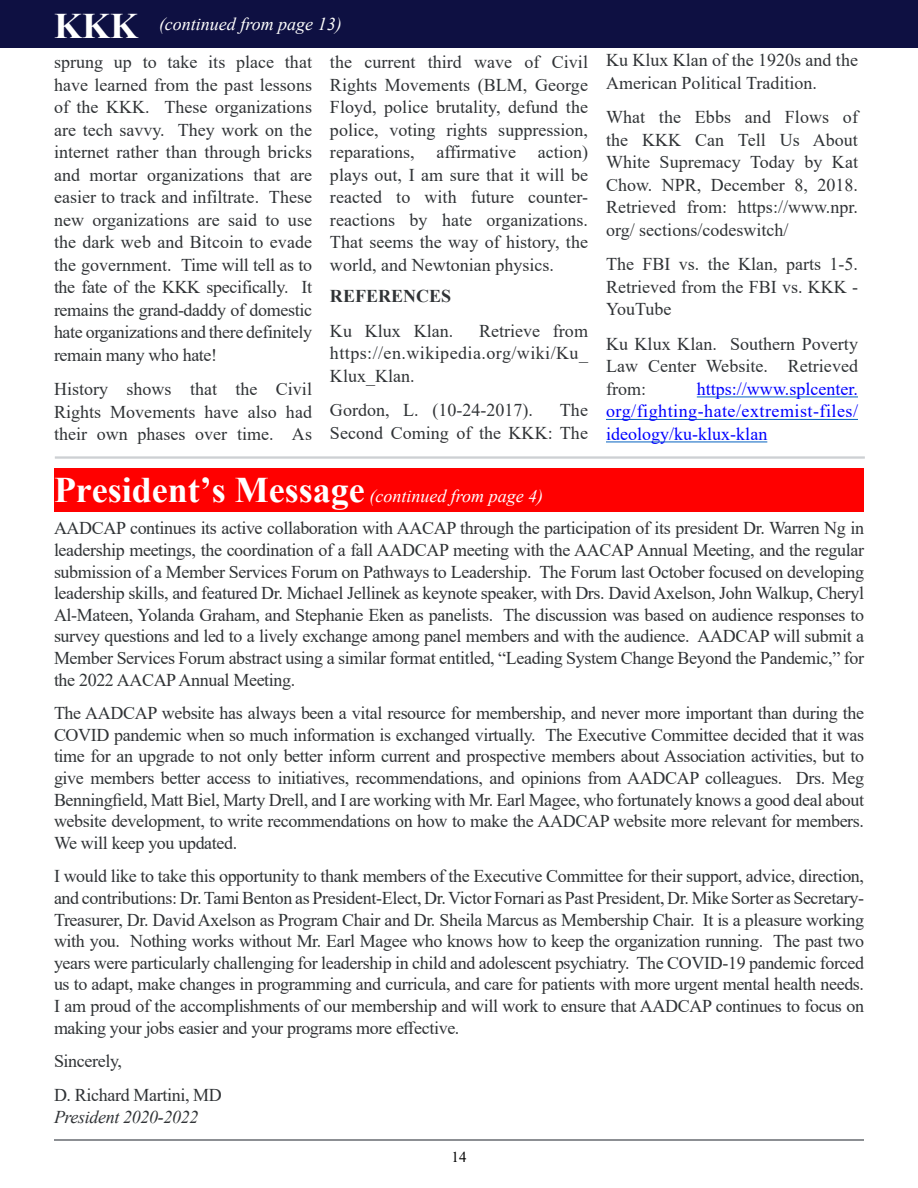
<style>
.page{position:relative;width:918px;height:1188px;background:#fff}
.page>*{position:absolute;margin:0;border:0;box-sizing:border-box;transform-origin:0 0}
.t1{font:18px/22.5px "Times New Roman";color:#303336;text-align:justify}
.t2{font:18px/22.5px "Times New Roman";letter-spacing:.025em;color:#00f;text-align:justify}
.t3{font:italic 18px "Times New Roman";color:#fff}
.t4{font:18px/33.6px "Times New Roman";letter-spacing:-.02em;color:#303336}
.t5{font:italic 18px "Times New Roman";color:#fffffe}
.t6{font:italic 18px "Times New Roman";letter-spacing:-.02em;color:#303336}
.t7{font:700 18px "Times New Roman";color:#303336}
.t8{font:15px "Times New Roman";color:#000}
.s1{font-weight:700;font-style:normal;font-size:36px;color:#fff}
.s2{font-weight:700;font-style:normal;font-size:36px}
</style>
<div class="page">
<hr style="left:54px;top:1139px;width:810px;height:1px;background:#8c8f93">
<hr style="left:54px;top:1140px;width:810px;height:1px;background:#8c8f93">
<div style="left:54px;top:468px;width:810px;height:44px;background:#f00"></div>
<div style="left:0;top:0;width:918px;height:48px;background:#0e1042"></div>
<hr style="left:697px;top:397px;width:161px;height:1px;background:#0563c1">
<hr style="left:606px;top:419px;width:252px;height:1px;background:#0563c1">
<hr style="left:606px;top:442px;width:161px;height:1px;background:#0563c1">
<hr style="left:55px;top:457px;width:810px;height:1px;background:#bec1c5">
<hr style="left:55px;top:458px;width:810px;height:1px;background:#bec1c5">
<p class="t5" style="left:54px;top:11px;width:289px"><span class="s1">KKK</span> (continued from page 13)</p>
<p class="t1" style="left:54px;top:51px;width:260px">sprung up to take its place that have learned from the past lessons of the KKK. These organizations are tech savvy. They work on the internet rather than through bricks and mortar organizations that are easier to track and infiltrate. These new organizations are said to use the dark web and Bitcoin to evade the government. Time will tell as to the fate of the KKK specifically. It remains the grand-daddy of domestic hate organizations and there definitely remain many who hate!</p>
<p class="t1" style="left:54px;top:378px;width:260px">History shows that the Civil Rights Movements have also had their own phases over time. As</p>
<p class="t1" style="left:330px;top:51px;width:260px">the current third wave of Civil Rights Movements (BLM, George Floyd, police brutality, defund the police, voting rights suppression, reparations, affirmative action) plays out, I am sure that it will be reacted to with future counter&shy;reactions by hate organizations.<br>That seems the way of history, the world, and Newtonian physics.</p>
<p class="t7" style="left:330px;top:283px;width:123px">REFERENCES</p>
<p class="t1" style="left:330px;top:319px;width:125px">Ku Klux Klan.</p>
<p class="t1" style="left:330px;top:319px;width:260px;text-indent:149px">Retrieve from https://en.wikipedia.org/wiki/Ku_ Klux_Klan.</p>
<p class="t1" style="left:330px;top:399px;width:205px">Gordon, L. (10-24-2017).</p>
<p class="t1" style="left:330px;top:399px;width:260px;text-align:right">The<br>Second Coming of the KKK: The</p>
<p class="t3" style="left:54px;top:484px;width:491px"><span class="s2">President’s Message</span> (continued from page 4)</p>
<p class="t1" style="left:606px;top:49px;width:254px">Ku Klux Klan of the 1920s and the<br>American Political Tradition.</p>
<p class="t1" style="left:606px;top:106px;width:254px">What the Ebbs and Flows of the KKK Can Tell Us About White Supremacy Today by Kat Chow. NPR, December 8, 2018.<br>Retrieved from: https://www.npr. org/ sections/codeswitch/</p>
<p class="t1" style="left:606px;top:253px;width:254px">The FBI vs. the Klan, parts 1-5.<br>Retrieved from the FBI vs. KKK - YouTube</p>
<p class="t1" style="left:606px;top:332px;width:254px">Ku Klux Klan. Southern Poverty Law Center Website. Retrieved from:</p>
<p class="t2" style="left:606px;top:377px;width:254px;text-indent:91px">https://www.splcenter. org/fighting-hate/extremist-files/ ideology/ku-klux-klan</p>
<p class="t1" style="left:54px;top:517px;width:812px;line-height:21.6px">AADCAP continues its active collaboration with AACAP through the participation of its president Dr. Warren Ng in leadership meetings, the coordination of a fall AADCAP meeting with the AACAP Annual Meeting, and the regular submission of a Member Services Forum on Pathways to Leadership. The Forum last October focused on developing leadership skills, and featured Dr. Michael Jellinek as keynote speaker, with Drs. David Axelson, John Walkup, Cheryl Al-Mateen, Yolanda Graham, and Stephanie Eken as panelists. The discussion was based on audience responses to survey questions and led to a lively exchange among panel members and with the audience. AADCAP will submit a Member Services Forum abstract using a similar format entitled, “Leading System Change Beyond the Pandemic,” for the 2022 AACAP Annual Meeting.</p>
<p class="t1" style="left:54px;top:702px;width:812px;line-height:21.6px">The AADCAP website has always been a vital resource for membership, and never more important than during the COVID pandemic when so much information is exchanged virtually. The Executive Committee decided that it was time for an upgrade to not only better inform current and prospective members about Association activities, but to give members better access to initiatives, recommendations, and opinions from AADCAP colleagues. Drs. Meg Benningfield, Matt Biel, Marty Drell, and I are working with Mr. Earl Magee, who fortunately knows a good deal about website development, to write recommendations on how to make the AADCAP website more relevant for members.<br>We will keep you updated.</p>
<p class="t1" style="left:54px;top:865px;width:812px;line-height:21.6px">I would like to take this opportunity to thank members of the Executive Committee for their support, advice, direction, and contributions: Dr. Tami Benton as President-Elect, Dr. Victor Fornari as Past President, Dr. Mike Sorter as Secretary-Treasurer, Dr. David Axelson as Program Chair and Dr. Sheila Marcus as Membership Chair. It is a pleasure working with you. Nothing works without Mr. Earl Magee who knows how to keep the organization running. The past two years were particularly challenging for leadership in child and adolescent psychiatry. The COVID-19 pandemic forced us to adapt, make changes in programming and curricula, and care for patients with more urgent mental health needs.<br>I am proud of the accomplishments of our membership and will work to ensure that AADCAP continues to focus on making your jobs easier and your programs more effective.</p>
<p class="t4" style="left:54px;top:1044px;width:169px">Sincerely,<br>D. Richard Martini, MD</p>
<p class="t6" style="left:54px;top:1104px;width:146px">President 2020-2022</p>
<p class="t8" style="left:452px;top:1147px;width:16px">14</p>
</div>
